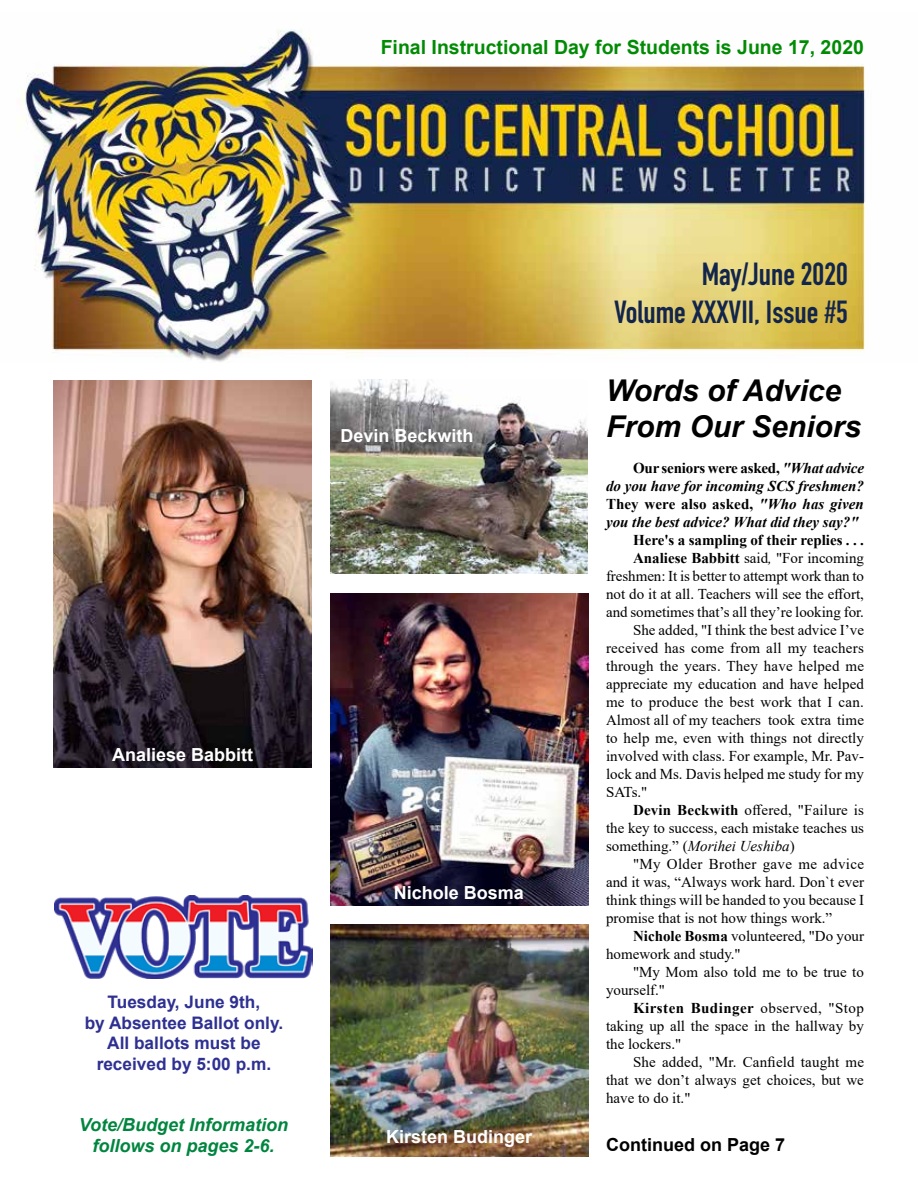
<style>
.page{position:relative;width:918px;height:1188px;background:#fff}
.page>*{position:absolute;margin:0;border:0;box-sizing:border-box;transform-origin:0 0}
.t1{font:700 31.5px/37.8px "DIN Condensed";color:#13254b;text-align:right}
.t2{font:italic 700 30px/36px "Arial";color:#000}
.t3{font:700 19.5px "Arial";color:#018b04}
.t4{font:700 18px "Arial";color:#fff}
.t5{font:italic 700 18px/21.6px "Arial";color:#00853f;text-align:center}
.t6{font:700 18px "Arial";color:#000}
.t7{font:700 17.25px/20.7px "Arial";color:#2e3092;text-align:center}
.t8{font:15px "Times New Roman";color:#000}
.t9{font:italic 700 15px/18px "Times New Roman";color:#000;text-align:justify}
.t10{font:700 15px "Times New Roman";color:#000}
.t11{font:700 15px "Times New Roman";letter-spacing:.03em;color:#000}
.t12{font:italic 15px "Times New Roman";color:#000}
.t13{font:15px "Times New Roman";letter-spacing:.02em;color:#000}
.s1{font-style:normal}
.s2{font-weight:700}
.s3{font-style:italic}
.s4{font-weight:400}
</style>
<div class="page">
<img style="left:20px;top:29px;width:845px;height:333px">
<img style="left:55px;top:896px;width:258px;height:82px">
<img style="left:53px;top:380px;width:258px;height:387px">
<img style="left:330px;top:380px;width:258px;height:193px">
<img style="left:330px;top:593px;width:258px;height:313px">
<img style="left:330px;top:924px;width:258px;height:232px">
<h3 class="t3" style="left:381px;top:33px;width:485px">Final Instructional Day for Students is June 17, 2020</h3>
<p class="t4" style="left:112px;top:742px;width:143px">Analiese Babbitt</p>
<p class="t7" style="left:85px;top:992px;width:200px">Tuesday, June 9th,<br>by Absentee Ballot only.<br>All ballots must be received by 5:00 p.m.</p>
<p class="t5" style="left:79px;top:1114px;width:211px">Vote/Budget Information follows on pages 2-6.</p>
<p class="t4" style="left:340px;top:423px;width:135px">Devin Beckwith</p>
<p class="t4" style="left:394px;top:880px;width:132px">Nichole Bosma</p>
<h1 class="t1" style="left:614px;top:255px;width:235px">May/June 2020<br>Volume XXXVII, Issue #5</h1>
<h2 class="t2" style="left:606px;top:374px;width:257px">Words of Advice<br>From Our Seniors</h2>
<p class="t9" style="left:606px;top:459px;width:259px;text-indent:27px"><span class="s1">Our seniors were asked,</span> "What advice do you have for incoming SCS freshmen?<br><span class="s1">They were also asked,</span> "Who has given you the best advice? What did they say?"</p>
<p class="t10" style="left:633px;top:530px;width:232px">Here's a sampling of their replies . . .</p>
<p class="t8" style="left:633px;top:548px;width:232px"><span class="s2">Analiese Babbitt</span> said<span class="s3">,</span> "For incoming</p>
<p class="t8" style="left:606px;top:566px;width:260px">freshmen: It is better to attempt work than to</p>
<p class="t8" style="left:606px;top:584px;width:259px">not do it at all. Teachers will see the effort,</p>
<p class="t8" style="left:606px;top:602px;width:260px">and sometimes that’s all they’re looking for.</p>
<p class="t8" style="left:633px;top:620px;width:232px">She added, "I think the best advice I’ve</p>
<p class="t8" style="left:606px;top:638px;width:259px">received has come from all my teachers</p>
<p class="t8" style="left:606px;top:656px;width:259px">through the years. They have helped me</p>
<p class="t8" style="left:606px;top:674px;width:259px">appreciate my education and have helped</p>
<p class="t8" style="left:606px;top:692px;width:259px">me to produce the best work that I can.</p>
<p class="t8" style="left:606px;top:710px;width:259px">Almost all of my teachers took extra time</p>
<p class="t8" style="left:606px;top:728px;width:260px">to help me, even with things not directly</p>
<p class="t8" style="left:606px;top:746px;width:259px">involved with class. For example, Mr. Pav-</p>
<p class="t8" style="left:606px;top:764px;width:259px">lock and Ms. Davis helped me study for my</p>
<p class="t8" style="left:606px;top:782px;width:43px">SATs."</p>
<p class="t8" style="left:633px;top:800px;width:233px"><span class="s2">Devin Beckwith</span> offered, "Failure is</p>
<p class="t8" style="left:606px;top:818px;width:259px">the key to success, each mistake teaches us</p>
<p class="t12" style="left:606px;top:836px;width:190px"><span class="s1">something.” (</span>Morihei Ueshiba<span class="s1">)</span></p>
<p class="t13" style="left:633px;top:854px;width:233px">"My Older Brother gave me advice</p>
<p class="t8" style="left:606px;top:872px;width:259px">and it was, “Always work hard. Don`t ever</p>
<p class="t8" style="left:606px;top:890px;width:259px">think things will be handed to you because I</p>
<p class="t8" style="left:606px;top:908px;width:228px">promise that is not how things work.”</p>
<p class="t8" style="left:633px;top:926px;width:232px"><span class="s2">Nichole Bosma</span> volunteered, "Do your</p>
<p class="t8" style="left:606px;top:944px;width:136px">homework and study."</p>
<p class="t8" style="left:633px;top:962px;width:232px">"My Mom also told me to be true to</p>
<p class="t8" style="left:606px;top:980px;width:61px">yourself."</p>
<p class="t11" style="left:633px;top:998px;width:232px">Kirsten Budinger <span class="s4">observed, "Stop</span></p>
<p class="t8" style="left:606px;top:1016px;width:259px">taking up all the space in the hallway by</p>
<p class="t8" style="left:606px;top:1034px;width:77px">the lockers."</p>
<p class="t8" style="left:633px;top:1052px;width:232px">She added, "Mr. Canfield taught me</p>
<p class="t8" style="left:606px;top:1070px;width:259px">that we don’t always get choices, but we</p>
<p class="t8" style="left:606px;top:1088px;width:86px">have to do it."</p>
<p class="t4" style="left:386px;top:1124px;width:148px">Kirsten Budinger</p>
<p class="t6" style="left:606px;top:1132px;width:181px">Continued on Page 7</p>
</div>
